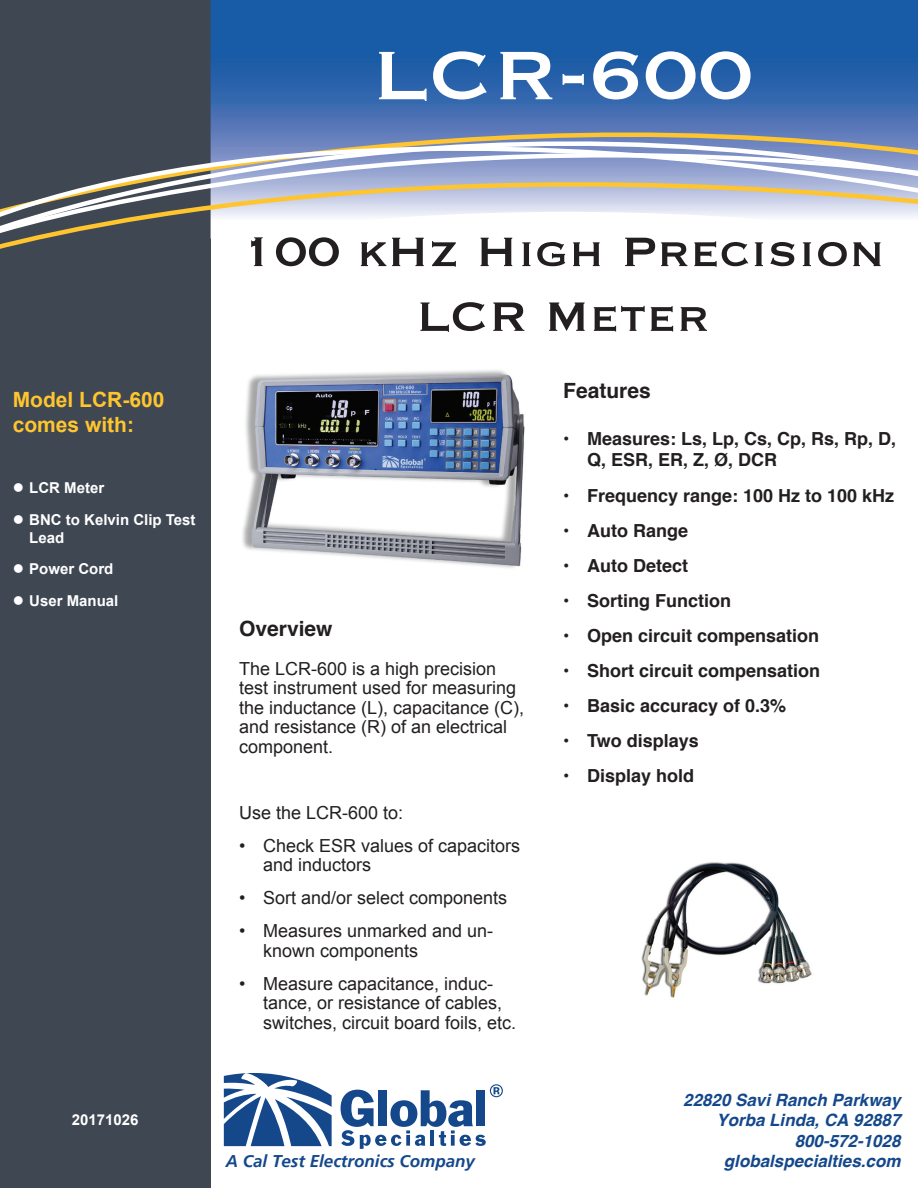
<style>
.page{position:relative;width:918px;height:1188px;background:#fff}
.page>*{position:absolute;margin:0;border:0;box-sizing:border-box;transform-origin:0 0}
.t1{font:90px "Copperplate";color:#fff}
.t2{font:54px/64.8px "Copperplate";color:#231f20;text-align:center}
.t3{font:700 21px/25.2px "Arial";color:#fec52e}
.t4{font:700 21px "Helvetica";color:#231f20}
.t5{font:18px/19.5px "Arial";color:#231f20}
.t6{font:700 18px/21.6px "Helvetica";color:#231f20}
.t7{font:italic 700 16.95px/20.4px "Helvetica";color:#14488b;text-align:right}
.t8{font:italic 700 16.95px "Frutiger LT";color:#14488b}
.t9{font:700 15px/18px "Arial";color:#fff}
</style>
<div class="page">
<div style="left:0;top:0;width:211px;height:1188px;background:#3f4753"></div>
<svg style="left:341px;top:1084px;width:162px;height:65px"></svg>
<svg style="left:224px;top:1073px;width:108px;height:73px"></svg>
<div style="left:211px;top:0;width:707px;height:67px;background:#185ba6"></div>
<svg style="left:0;top:67px;width:918px;height:181px"></svg>
<svg style="left:0;top:68px;width:918px;height:170px"></svg>
<img style="left:242px;top:370px;width:283px;height:198px">
<img style="left:641px;top:862px;width:171px;height:136px">
<h1 class="t1" style="left:373px;top:16px;width:381px">LCR-600</h1>
<p class="t3" style="left:13px;top:387px;width:153px">Model LCR-600 comes with:</p>
<p class="t9" style="left:13px;top:479px;width:93px">● LCR Meter</p>
<p class="t9" style="left:29px;top:511px;width:168px;text-indent:-17px">● BNC to Kelvin Clip Test<br>Lead</p>
<p class="t9" style="left:13px;top:560px;width:102px">● Power Cord</p>
<p class="t9" style="left:13px;top:592px;width:107px">● User Manual</p>
<p class="t9" style="left:72px;top:1111px;width:68px">20171026</p>
<h2 class="t2" style="left:241px;top:216px;width:645px">100 kHz High Precision<br>LCR Meter</h2>
<p class="t4" style="left:239px;top:611px;width:95px">Overview</p>
<p class="t5" style="left:239px;top:659px;width:287px">The LCR-600 is a high precision test instrument used for measuring the inductance (L), capacitance (C), and resistance (R) of an electrical component.</p>
<p class="t5" style="left:239px;top:803px;width:166px">Use the LCR-600 to:</p>
<p class="t5" style="left:263px;top:836px;width:259px;text-indent:-24px">• Check ESR values of capacitors and inductors</p>
<p class="t5" style="left:239px;top:888px;width:270px">• Sort and/or select components</p>
<p class="t5" style="left:263px;top:921px;width:232px;text-indent:-24px">• Measures unmarked and un&shy;known components</p>
<p class="t5" style="left:263px;top:974px;width:255px;text-indent:-24px">• Measure capacitance, induc&shy;tance, or resistance of cables, switches, circuit board foils, etc.</p>
<p class="t8" style="left:226px;top:1151px;width:251px">A Cal Test Electronics Company</p>
<p class="t4" style="left:563px;top:374px;width:89px">Features</p>
<p class="t6" style="left:587px;top:428px;width:311px;text-indent:-24px">• Measures: Ls, Lp, Cs, Cp, Rs, Rp, D,<br>Q, ESR, ER, Z, Ø, DCR</p>
<p class="t6" style="left:563px;top:485px;width:333px">• Frequency range: 100 Hz to 100 kHz</p>
<p class="t6" style="left:563px;top:520px;width:126px">• Auto Range</p>
<p class="t6" style="left:563px;top:555px;width:126px">• Auto Detect</p>
<p class="t6" style="left:563px;top:590px;width:169px">• Sorting Function</p>
<p class="t6" style="left:563px;top:625px;width:258px">• Open circuit compensation</p>
<p class="t6" style="left:563px;top:660px;width:259px">• Short circuit compensation</p>
<p class="t6" style="left:563px;top:695px;width:225px">• Basic accuracy of 0.3%</p>
<p class="t6" style="left:563px;top:730px;width:137px">• Two displays</p>
<p class="t6" style="left:563px;top:765px;width:133px">• Display hold</p>
<p class="t7" style="left:683px;top:1090px;width:219px">22820 Savi Ranch Parkway<br>Yorba Linda, CA 92887<br>800-572-1028 globalspecialties.com</p>
</div>
